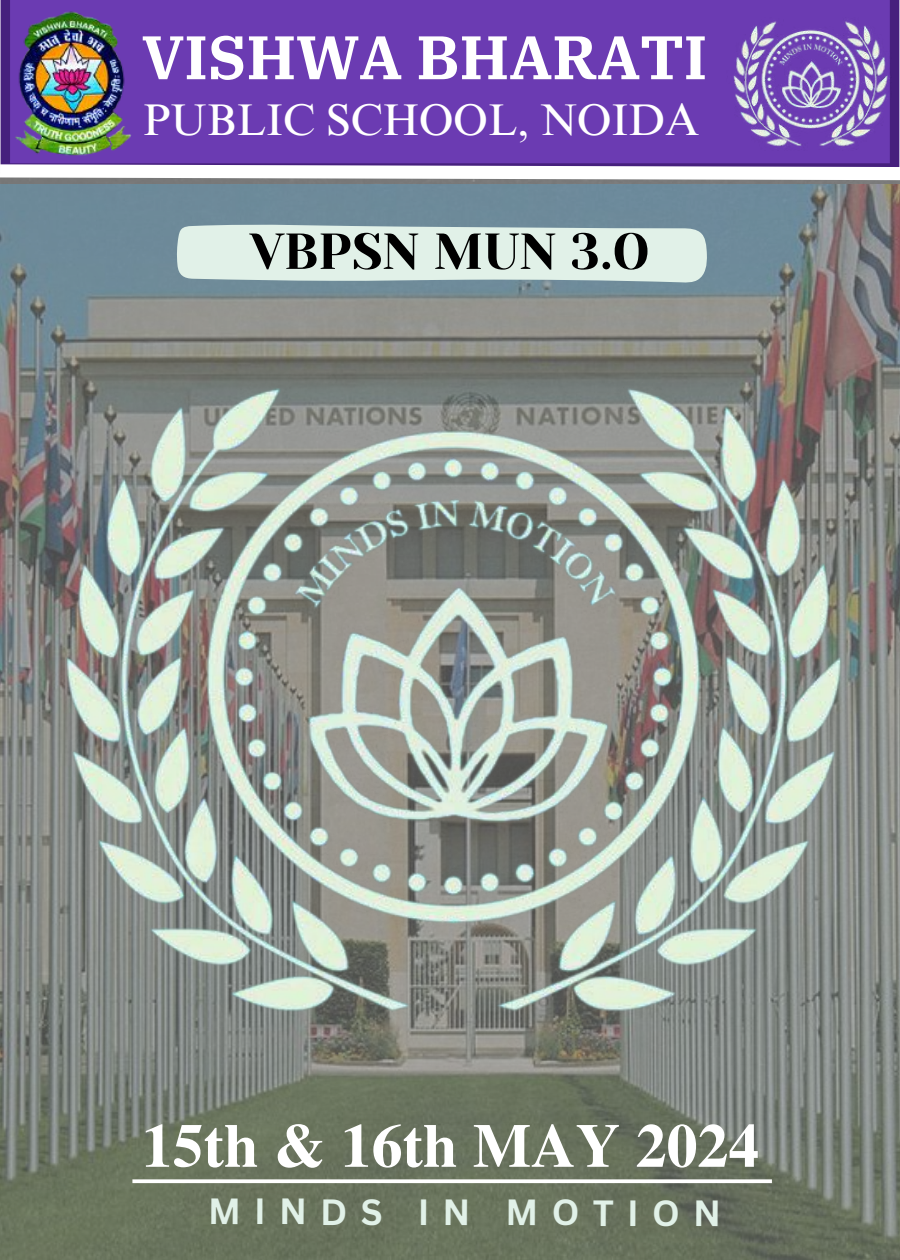
<style>
.page{position:relative;width:900px;height:1260px;background:#fff}
.page>*{position:absolute;margin:0;border:0;box-sizing:border-box;transform-origin:0 0}
.t1{font:700 61.75px "Te X Gyre Termes";color:#fff}
.t2{font:700 61.25px "IBM Plex Serif";color:#fff}
.t3{font:50.5px "Yeseva One";color:#000}
.t4{font:44.5px "Times NRMT Pro";color:#fff}
.t5{font:700 35.5px "Canva Sans";letter-spacing:.37em;color:#e1f1e8}
</style>
<div class="page">
<div style="left:1px;top:0;width:898px;height:158px;background:#6b3bb2"></div>
<img style="left:726px;top:9px;width:167px;height:145px">
<img style="left:0;top:188px;width:900px;height:1072px">
<img style="left:27px;top:324px;width:847px;height:728px">
<svg style="left:177px;top:223px;width:530px;height:60px;background:#d3e5de"></svg>
<svg style="left:0;top:158px;width:900px;height:30px"></svg>
<svg style="left:132px;top:1179px;width:640px;height:4px"></svg>
<img style="left:14px;top:9px;width:118px;height:150px">
<h2 class="t2" style="left:142px;top:16px;width:567px">VISHWA BHARATI</h2>
<p class="t4" style="left:143px;top:103px;width:557px">PUBLIC SCHOOL, NOIDA</p>
<p class="t3" style="left:250px;top:223px;width:401px">VBPSN MUN 3.O</p>
<h1 class="t1" style="left:142px;top:1098px;width:619px">15th &amp; 16th MAY 2024</h1>
<p class="t5" style="left:208px;top:1187px;width:514px">MINDS IN MOTION</p>
</div>
